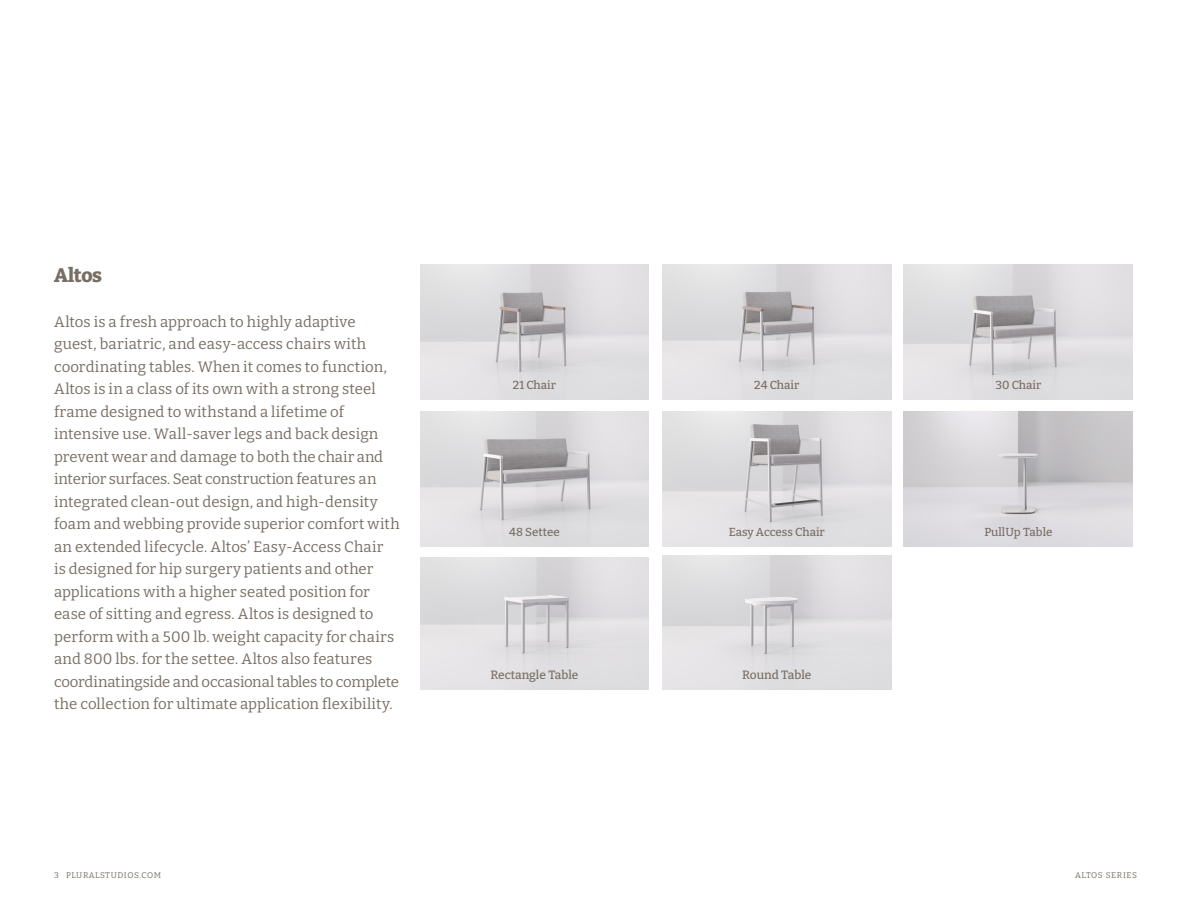
<style>
.page{position:relative;width:1188px;height:918px;background:#fff}
.page>*{position:absolute;margin:0;border:0;box-sizing:border-box;transform-origin:0 0}
.t1{font:800 19.5px "Bitter";letter-spacing:-.02em;color:#786e64}
.t2{font:15px/22.5px "Bitter";letter-spacing:.005em;color:#786e64}
.t3{font:500 12px "Bitter";color:#786e64}
.t4{font:500 11.7px "Bitter";color:#786e64}
.t5{font:8.25px "Bitter";letter-spacing:.065em;color:#786e64}
</style>
<div class="page">
<img style="left:420px;top:265px;width:229px;height:135px">
<img style="left:420px;top:411px;width:229px;height:135px">
<img style="left:662px;top:265px;width:229px;height:135px">
<img style="left:662px;top:411px;width:229px;height:135px">
<img style="left:904px;top:265px;width:229px;height:135px">
<img style="left:904px;top:411px;width:229px;height:135px">
<img style="left:420px;top:557px;width:229px;height:132px">
<img style="left:662px;top:556px;width:229px;height:133px">
<p class="t1" style="left:54px;top:262px;width:50px">Altos</p>
<p class="t2" style="left:54px;top:310px;width:347px">Altos is a fresh approach to highly adaptive guest, bariatric, and easy-access chairs with coordinating tables. When it comes to function, Altos is in a class of its own with a strong steel frame designed to withstand a lifetime of intensive use. Wall-saver legs and back design prevent wear and damage to both the chair and interior surfaces. Seat construction features an integrated clean-out design, and high-density foam and webbing provide superior comfort with an extended lifecycle. Altos’ Easy-Access Chair<br>is designed for hip surgery patients and other applications with a higher seated position for ease of sitting and egress. Altos is designed to perform with a 500 lb. weight capacity for chairs and 800 lbs. for the settee. Altos also features coordinatingside and occasional tables to complete the collection for ultimate application flexibility.</p>
<p class="t4" style="left:513px;top:378px;width:45px">21 Chair</p>
<p class="t4" style="left:509px;top:525px;width:52px">48 Settee</p>
<p class="t4" style="left:754px;top:378px;width:47px">24 Chair</p>
<p class="t4" style="left:729px;top:525px;width:98px">Easy Access Chair</p>
<p class="t3" style="left:490px;top:667px;width:90px">Rectangle Table</p>
<p class="t3" style="left:742px;top:667px;width:71px">Round Table</p>
<p class="t4" style="left:995px;top:378px;width:47px">30 Chair</p>
<p class="t4" style="left:984px;top:525px;width:70px">PullUp Table</p>
<p class="t5" style="left:54px;top:870px;width:109px">3 PLURALSTUDIOS.COM</p>
<p class="t5" style="left:1075px;top:870px;width:64px">ALTOS SERIES</p>
</div>
